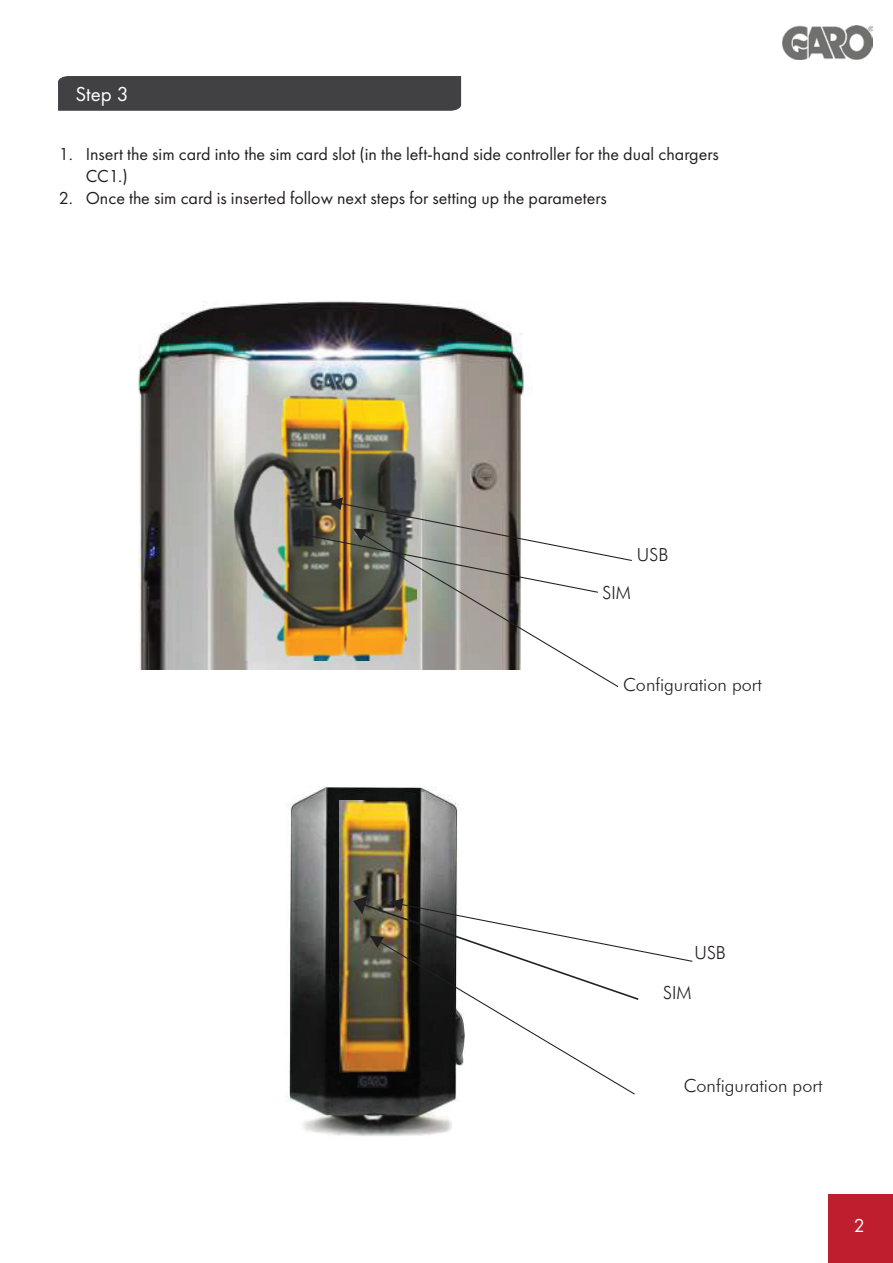
<style>
.page{position:relative;width:893px;height:1263px;background:#fff}
.page>*{position:absolute;margin:0;border:0;box-sizing:border-box;transform-origin:0 0}
.t1{font:21px "Futura PT";color:#fff}
.t2{font:19.5px "Futura PT";color:#fff}
.t3{font:18px/21.6px "Futura PT";color:#231f20}
.t4{font:300 18px "Futura BT";color:#231f20}
</style>
<div class="page">
<div style="left:58px;top:76px;width:403px;height:35px;background:#414042"></div>
<div style="left:828px;top:1194px;width:65px;height:69px;background:#be1e2d"></div>
<img style="left:783px;top:25px;width:90px;height:34px">
<img style="left:138px;top:301px;width:386px;height:368px">
<img style="left:234px;top:395px;width:183px;height:265px">
<img style="left:287px;top:786px;width:173px;height:350px">
<img style="left:340px;top:800px;width:70px;height:273px">
<img style="left:295px;top:497px;width:337px;height:190px">
<svg style="left:353px;top:896px;width:339px;height:198px"></svg>
<p class="t1" style="left:75px;top:81px;width:55px">Step 3</p>
<p class="t3" style="left:86px;top:144px;width:635px;text-indent:-27px">1. Insert the sim card into the sim card slot (in the left-hand side controller for the dual chargers<br>CC1.)</p>
<p class="t3" style="left:59px;top:187px;width:550px">2. Once the sim card is inserted follow next steps for setting up the parameters</p>
<p class="t4" style="left:637px;top:544px;width:33px">USB</p>
<p class="t4" style="left:603px;top:581px;width:30px">SIM</p>
<p class="t4" style="left:623px;top:673px;width:140px">Configuration port</p>
<p class="t4" style="left:694px;top:942px;width:33px">USB</p>
<p class="t4" style="left:663px;top:982px;width:30px">SIM</p>
<p class="t4" style="left:684px;top:1074px;width:140px">Configuration port</p>
<p class="t2" style="left:854px;top:1214px;width:13px">2</p>
</div>
